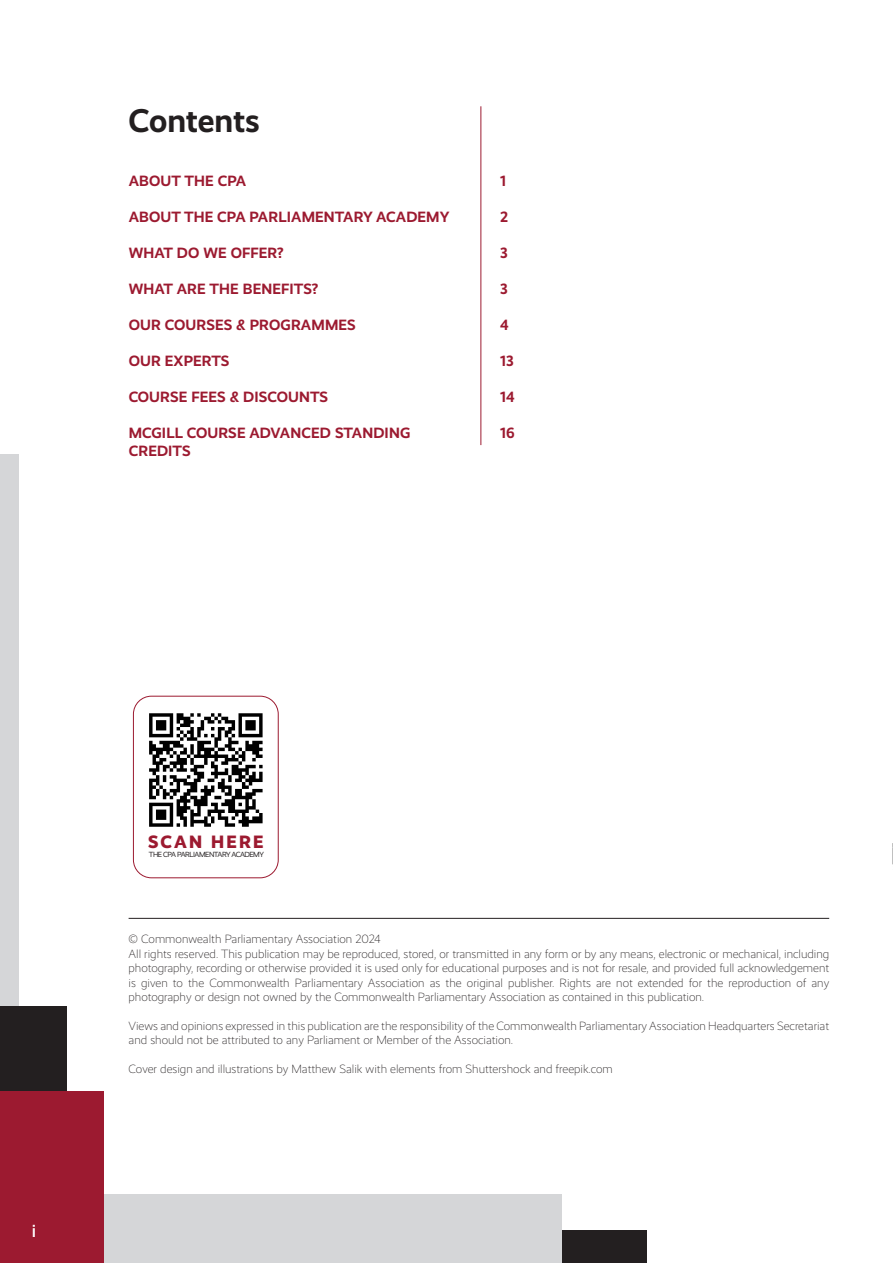
<style>
.page{position:relative;width:893px;height:1263px;background:#fff}
.page>*{position:absolute;margin:0;border:0;box-sizing:border-box;transform-origin:0 0}
.t1{font:700 33px "Realist";letter-spacing:-.01em;color:#231f20}
.t2{font:800 18px "Realist";letter-spacing:.12em;color:#9c1a30}
.t3{font:500 18px "Realist";color:#fff}
.t4{font:700 15px/18px "Realist";letter-spacing:.01em;color:#9c1a30}
.t5{font:300 12px/14.4px "Realist";color:#231f20;text-align:justify}
.t6{font:7.5px "Realist";letter-spacing:-.06em;color:#231f20}
</style>
<div class="page">
<div style="left:420px;top:1230px;width:226px;height:33px;background:#231f20"></div>
<div style="left:0;top:454px;width:19px;height:740px;background:#d5d6d8"></div>
<div style="left:34px;top:1194px;width:527px;height:69px;background:#d5d6d8"></div>
<div style="left:0;top:1006px;width:67px;height:257px;background:#231f20"></div>
<div style="left:0;top:1091px;width:104px;height:172px;background:#9c1a30"></div>
<hr style="left:892px;top:758px;width:1px;height:505px;background:#9c1a30">
<hr style="left:892px;top:819px;width:1px;height:444px;background:#d5d6d8">
<svg style="left:892px;top:823px;width:1px;height:65px"></svg>
<hr style="left:129px;top:918px;width:700px;height:1px;background:#231f20">
<hr style="left:480px;top:106px;width:1px;height:339px;background:#9c1a30">
<svg style="left:149px;top:713px;width:114px;height:114px"></svg>
<div style="left:133px;top:696px;width:145px;height:182px;border:1px solid #9c1a30;border-radius:18px"></div>
<p class="t1" style="left:129px;top:101px;width:133px">Contents</p>
<p class="t4" style="left:129px;top:172px;width:119px">ABOUT THE CPA</p>
<p class="t4" style="left:129px;top:208px;width:322px">ABOUT THE CPA PARLIAMENTARY ACADEMY</p>
<p class="t4" style="left:129px;top:244px;width:156px">WHAT DO WE OFFER?</p>
<p class="t4" style="left:129px;top:280px;width:191px">WHAT ARE THE BENEFITS?</p>
<p class="t4" style="left:129px;top:316px;width:228px">OUR COURSES &amp; PROGRAMMES</p>
<p class="t4" style="left:129px;top:352px;width:102px">OUR EXPERTS</p>
<p class="t4" style="left:129px;top:388px;width:201px">COURSE FEES &amp; DISCOUNTS</p>
<p class="t4" style="left:129px;top:424px;width:283px">MCGILL COURSE ADVANCED STANDING<br>CREDITS</p>
<p class="t4" style="left:500px;top:172px;width:7px">1</p>
<p class="t4" style="left:500px;top:208px;width:9px">2</p>
<p class="t4" style="left:500px;top:244px;width:9px">3</p>
<p class="t4" style="left:500px;top:280px;width:9px">3</p>
<p class="t4" style="left:500px;top:316px;width:10px">4</p>
<p class="t4" style="left:500px;top:352px;width:15px">13</p>
<p class="t4" style="left:500px;top:388px;width:16px">14</p>
<p class="t4" style="left:500px;top:424px;width:16px">16</p>
<p class="t3" style="left:32px;top:1220px;width:6px">i</p>
<p class="t2" style="left:148px;top:831px;width:117px">SCAN HERE</p>
<p class="t6" style="left:149px;top:850px;width:117px">THE CPA PARLIAMENTARY ACADEMY</p>
<p class="t5" style="left:129px;top:932px;width:254px">© Commonwealth Parliamentary Association 2024</p>
<p class="t5" style="left:129px;top:947px;width:702px">All rights reserved. This publication may be reproduced, stored, or transmitted in any form or by any means, electronic or mechanical, including photography, recording or otherwise provided it is used only for educational purposes and is not for resale, and provided full acknowledgement is given to the Commonwealth Parliamentary Association as the original publisher. Rights are not extended for the reproduction of any photography or design not owned by the Commonwealth Parliamentary Association as contained in this publication.</p>
<p class="t5" style="left:129px;top:1019px;width:702px">Views and opinions expressed in this publication are the responsibility of the Commonwealth Parliamentary Association Headquarters Secretariat and should not be attributed to any Parliament or Member of the Association.</p>
<p class="t5" style="left:129px;top:1062px;width:486px">Cover design and illustrations by Matthew Salik with elements from Shuttershock and freepik.com</p>
</div>
